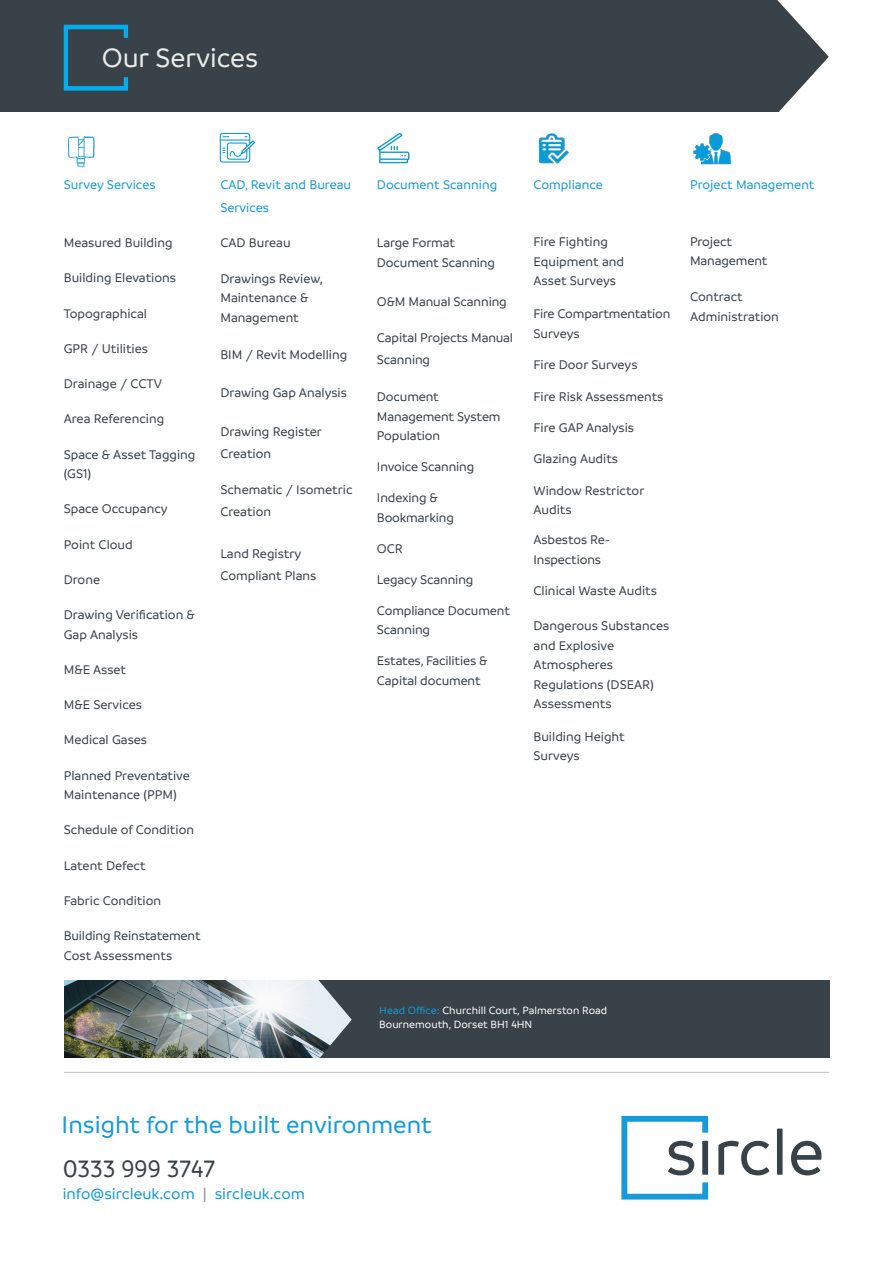
<style>
.page{position:relative;width:893px;height:1263px;background:#fff}
.page>*{position:absolute;margin:0;border:0;box-sizing:border-box;transform-origin:0 0}
.t1{font:500 28.5px "Branding";color:#e8ebe8}
.t2{font:500 25.65px "Branding";color:#179ad7}
.t3{font:500 25.5px "Branding";letter-spacing:-.005em;color:#394149}
.t4{font:500 16.35px "Branding";color:#179ad7}
.No_hyphenation{font:500 13.5px/19.5px "Branding";color:#394149}
.No_hyphenation-2{font:500 13.5px/22.5px "Branding";color:#179ad7}
.t5{font:500 11.25px/14.2px "Branding";color:#fff}
.s1{color:#179ad7}
.s2{color:#88888f}
</style>
<div class="page">
<div style="left:0;top:0;width:658px;height:113px;background:#394149"></div>
<svg style="left:718px;top:1141px;width:51px;height:34px"></svg>
<svg style="left:777px;top:1128px;width:6px;height:47px"></svg>
<svg style="left:791px;top:1141px;width:30px;height:34px"></svg>
<svg style="left:621px;top:1116px;width:87px;height:83px"></svg>
<div style="left:353px;top:952px;width:477px;height:136px;background:#394149"></div>
<img style="left:64px;top:980px;width:231px;height:78px">
<svg style="left:295px;top:980px;width:58px;height:78px;background:#98a1a8"></svg>
<img style="left:127px;top:980px;width:97px;height:78px">
<div style="left:50px;top:944px;width:784px;height:27px;background:#fff"></div>
<div style="left:49px;top:1058px;width:817px;height:38px;background:#fff"></div>
<div style="left:20px;top:959px;width:818px;height:21px;background:#fff"></div>
<svg style="left:68px;top:136px;width:26px;height:31px"></svg>
<svg style="left:220px;top:133px;width:35px;height:30px"></svg>
<svg style="left:377px;top:133px;width:32px;height:30px"></svg>
<img style="left:539px;top:133px;width:30px;height:31px">
<img style="left:693px;top:134px;width:39px;height:31px">
<svg style="left:64px;top:25px;width:64px;height:66px"></svg>
<hr style="left:64px;top:1072px;width:765px;height:1px;background:#c6c5c9">
<svg style="left:586px;top:0;width:243px;height:113px"></svg>
<p class="t1" style="left:102px;top:43px;width:158px">Our Services</p>
<p class="No_hyphenation-2" style="left:64px;top:174px;width:93px">Survey Services</p>
<p class="No_hyphenation" style="left:64px;top:233px;width:110px">Measured Building</p>
<p class="No_hyphenation" style="left:64px;top:268px;width:114px">Building Elevations</p>
<p class="No_hyphenation" style="left:64px;top:303px;width:85px">Topographical</p>
<p class="No_hyphenation" style="left:64px;top:339px;width:86px">GPR / Utilities</p>
<p class="No_hyphenation" style="left:64px;top:374px;width:100px">Drainage / CCTV</p>
<p class="No_hyphenation" style="left:64px;top:409px;width:102px">Area Referencing</p>
<p class="No_hyphenation" style="left:64px;top:445px;width:133px">Space &amp; Asset Tagging (GS1)</p>
<p class="No_hyphenation" style="left:64px;top:499px;width:105px">Space Occupancy</p>
<p class="No_hyphenation" style="left:64px;top:535px;width:70px">Point Cloud</p>
<p class="No_hyphenation" style="left:64px;top:570px;width:38px">Drone</p>
<p class="No_hyphenation" style="left:64px;top:605px;width:133px">Drawing Verification &amp;<br>Gap Analysis</p>
<p class="No_hyphenation" style="left:64px;top:660px;width:64px">M&amp;E Asset</p>
<p class="No_hyphenation" style="left:64px;top:695px;width:80px">M&amp;E Services</p>
<p class="No_hyphenation" style="left:64px;top:730px;width:85px">Medical Gases</p>
<p class="No_hyphenation" style="left:64px;top:766px;width:128px">Planned Preventative<br>Maintenance (PPM)</p>
<p class="No_hyphenation" style="left:64px;top:820px;width:132px">Schedule of Condition</p>
<p class="No_hyphenation" style="left:64px;top:856px;width:83px">Latent Defect</p>
<p class="No_hyphenation" style="left:64px;top:891px;width:99px">Fabric Condition</p>
<p class="No_hyphenation" style="left:64px;top:926px;width:138px">Building Reinstatement<br>Cost Assessments</p>
<p class="No_hyphenation-2" style="left:220px;top:174px;width:132px">CAD, Revit and Bureau<br>Services</p>
<p class="No_hyphenation" style="left:220px;top:233px;width:72px">CAD Bureau</p>
<p class="No_hyphenation" style="left:220px;top:268px;width:104px">Drawings Review,<br>Maintenance &amp;<br>Management</p>
<p class="No_hyphenation" style="left:220px;top:344px;width:128px">BIM / Revit Modelling</p>
<p class="No_hyphenation" style="left:220px;top:383px;width:128px">Drawing Gap Analysis</p>
<p class="No_hyphenation" style="left:220px;top:420px;width:103px;line-height:22.5px">Drawing Register<br>Creation</p>
<p class="No_hyphenation" style="left:220px;top:478px;width:134px;line-height:22.5px">Schematic / Isometric<br>Creation</p>
<p class="No_hyphenation" style="left:220px;top:542px;width:97px;line-height:22.5px">Land Registry<br>Compliant Plans</p>
<p class="No_hyphenation-2" style="left:377px;top:174px;width:122px">Document Scanning</p>
<p class="No_hyphenation" style="left:377px;top:233px;width:120px">Large Format<br>Document Scanning</p>
<p class="No_hyphenation" style="left:377px;top:292px;width:131px">O&amp;M Manual Scanning</p>
<p class="No_hyphenation" style="left:377px;top:326px;width:138px;line-height:22.5px">Capital Projects Manual<br>Scanning</p>
<p class="No_hyphenation" style="left:377px;top:387px;width:125px">Document<br>Management System<br>Population</p>
<p class="No_hyphenation" style="left:377px;top:457px;width:99px">Invoice Scanning</p>
<p class="No_hyphenation" style="left:377px;top:488px;width:78px">Indexing &amp;<br>Bookmarking</p>
<p class="No_hyphenation" style="left:377px;top:539px;width:27px">OCR</p>
<p class="No_hyphenation" style="left:377px;top:570px;width:98px">Legacy Scanning</p>
<p class="No_hyphenation" style="left:377px;top:601px;width:134px">Compliance Document<br>Scanning</p>
<p class="No_hyphenation" style="left:377px;top:651px;width:112px">Estates, Facilities &amp;<br>Capital document</p>
<p class="No_hyphenation-2" style="left:534px;top:174px;width:71px">Compliance</p>
<p class="No_hyphenation" style="left:534px;top:232px;width:92px">Fire Fighting<br>Equipment and<br>Asset Surveys</p>
<p class="No_hyphenation" style="left:534px;top:304px;width:138px">Fire Compartmentation<br>Surveys</p>
<p class="No_hyphenation" style="left:534px;top:355px;width:106px">Fire Door Surveys</p>
<p class="No_hyphenation" style="left:534px;top:387px;width:131px">Fire Risk Assessments</p>
<p class="No_hyphenation" style="left:534px;top:417px;width:102px">Fire GAP Analysis</p>
<p class="No_hyphenation" style="left:534px;top:449px;width:86px">Glazing Audits</p>
<p class="No_hyphenation" style="left:534px;top:480px;width:112px">Window Restrictor<br>Audits</p>
<p class="No_hyphenation" style="left:534px;top:530px;width:78px">Asbestos Re-<br>Inspections</p>
<p class="No_hyphenation" style="left:534px;top:581px;width:125px">Clinical Waste Audits</p>
<p class="No_hyphenation" style="left:534px;top:616px;width:137px">Dangerous Substances and Explosive<br>Atmospheres<br>Regulations (DSEAR)<br>Assessments</p>
<p class="No_hyphenation" style="left:534px;top:726px;width:93px">Building Height<br>Surveys</p>
<p class="No_hyphenation-2" style="left:690px;top:174px;width:126px">Project Management</p>
<p class="No_hyphenation" style="left:690px;top:232px;width:79px">Project<br>Management</p>
<p class="No_hyphenation" style="left:690px;top:287px;width:90px">Contract<br>Administration</p>
<p class="t5" style="left:379px;top:1003px;width:229px"><span class="s1">Head Office:</span> Churchill Court, Palmerston Road<br>Bournemouth, Dorset BH1 4HN</p>
<p class="t2" style="left:62px;top:1111px;width:372px">Insight for the built environment</p>
<p class="t3" style="left:63px;top:1156px;width:154px">0333 999 3747</p>
<p class="t4" style="left:63px;top:1185px;width:244px">info@sircleuk.com <span class="s2">|</span> sircleuk.com</p>
</div>
